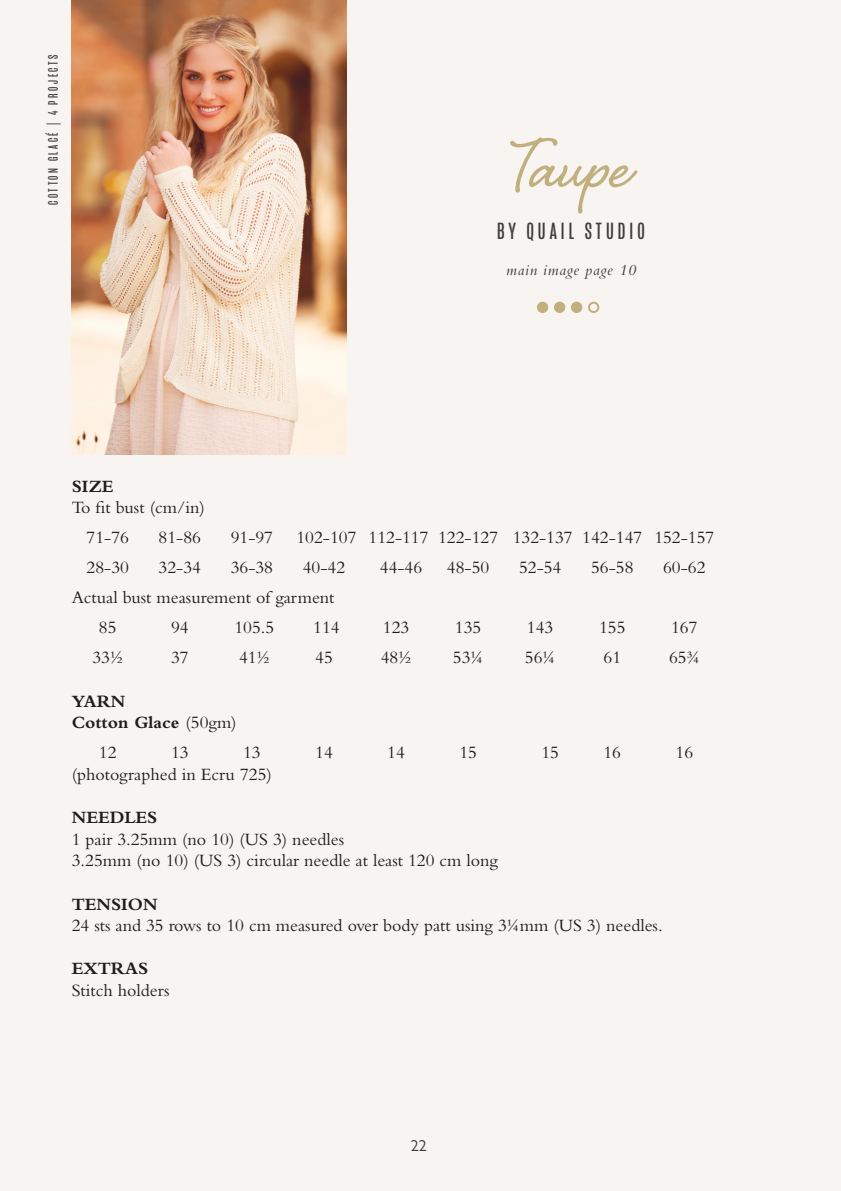
<style>
.page{position:relative;width:841px;height:1191px;background:#fff}
.page>*{position:absolute;margin:0;border:0;box-sizing:border-box;transform-origin:0 0}
.t1{font:90px "Shelby";color:#c1b07e}
.t2{font:24px "Mongoose";letter-spacing:.17em;color:#3d3d3c}
.Tabs_BW{font:18px "Bembo Std";color:#1d1d1b}
.t3{font:700 18px "Bembo Std";color:#1d1d1b}
.t4{font:italic 16px "Bembo Std";letter-spacing:.05em;color:#3d3d3c}
.t5{font:16px "Gill Sans MT Std";color:#3d3d3c}
.t6{font:14px "Mongoose";letter-spacing:.18em;color:#3d3d3c}
.s1{font-weight:400}
</style>
<div class="page">
<div style="left:0;top:0;width:840px;height:1191px;background:#f7f4f1"></div>
<img style="left:72px;top:0;width:274px;height:454px">
<div style="left:537px;top:303px;width:10px;height:9px;background:#c1b07e;border-radius:50%"></div>
<div style="left:536px;top:302px;width:12px;height:11px;border:2px solid #c1b07e;border-radius:50%"></div>
<div style="left:554px;top:303px;width:10px;height:9px;background:#c1b07e;border-radius:50%"></div>
<div style="left:553px;top:302px;width:12px;height:11px;border:2px solid #c1b07e;border-radius:50%"></div>
<div style="left:571px;top:303px;width:10px;height:9px;background:#c1b07e;border-radius:50%"></div>
<div style="left:570px;top:302px;width:12px;height:11px;border:2px solid #c1b07e;border-radius:50%"></div>
<div style="left:587px;top:302px;width:12px;height:11px;border:2px solid #c1b07e;border-radius:50%"></div>
<p class="t6" style="left:45px;top:205px;width:152px;rotate:-90deg">COTTON GLACÉ | 4 PROJECTS</p>
<p class="t1" style="left:511px;top:103px;width:120px">Taupe</p>
<p class="t2" style="left:497px;top:217px;width:149px">BY QUAIL STUDIO</p>
<p class="t4" style="left:506px;top:260px;width:131px">main image page 10</p>
<p class="t3" style="left:72px;top:476px;width:43px">SIZE</p>
<p class="Tabs_BW" style="left:72px;top:497px;width:134px">To fit bust (cm/in)</p>
<p class="Tabs_BW" style="left:86px;top:527px;width:44px">71-76</p>
<p class="Tabs_BW" style="left:158px;top:527px;width:44px">81-86</p>
<p class="Tabs_BW" style="left:230px;top:527px;width:44px">91-97</p>
<p class="Tabs_BW" style="left:296px;top:527px;width:419px">102-107 112-117 122-127 132-137 142-147 152-157</p>
<p class="Tabs_BW" style="left:86px;top:557px;width:44px">28-30</p>
<p class="Tabs_BW" style="left:158px;top:557px;width:44px">32-34</p>
<p class="Tabs_BW" style="left:230px;top:557px;width:44px">36-38</p>
<p class="Tabs_BW" style="left:302px;top:557px;width:44px">40-42</p>
<p class="Tabs_BW" style="left:379px;top:557px;width:44px">44-46</p>
<p class="Tabs_BW" style="left:446px;top:557px;width:44px">48-50</p>
<p class="Tabs_BW" style="left:518px;top:557px;width:44px">52-54</p>
<p class="Tabs_BW" style="left:590px;top:557px;width:44px">56-58</p>
<p class="Tabs_BW" style="left:662px;top:557px;width:44px">60-62</p>
<p class="Tabs_BW" style="left:72px;top:587px;width:264px">Actual bust measurement of garment</p>
<p class="Tabs_BW" style="left:99px;top:617px;width:19px">85</p>
<p class="Tabs_BW" style="left:171px;top:617px;width:19px">94</p>
<p class="Tabs_BW" style="left:234px;top:617px;width:41px">105.5</p>
<p class="Tabs_BW" style="left:313px;top:617px;width:28px">114</p>
<p class="Tabs_BW" style="left:382px;top:617px;width:28px">123</p>
<p class="Tabs_BW" style="left:454px;top:617px;width:28px">135</p>
<p class="Tabs_BW" style="left:526px;top:617px;width:28px">143</p>
<p class="Tabs_BW" style="left:598px;top:617px;width:28px">155</p>
<p class="Tabs_BW" style="left:670px;top:617px;width:28px">167</p>
<p class="Tabs_BW" style="left:92px;top:647px;width:32px">33½</p>
<p class="Tabs_BW" style="left:171px;top:647px;width:19px">37</p>
<p class="Tabs_BW" style="left:239px;top:647px;width:32px">41½</p>
<p class="Tabs_BW" style="left:315px;top:647px;width:19px">45</p>
<p class="Tabs_BW" style="left:380px;top:647px;width:32px">48½</p>
<p class="Tabs_BW" style="left:452px;top:647px;width:32px">53¼</p>
<p class="Tabs_BW" style="left:524px;top:647px;width:32px">56¼</p>
<p class="Tabs_BW" style="left:603px;top:647px;width:19px">61</p>
<p class="Tabs_BW" style="left:668px;top:647px;width:32px">65¾</p>
<p class="t3" style="left:72px;top:691px;width:55px">YARN</p>
<p class="t3" style="left:72px;top:713px;width:166px">Cotton Glace <span class="s1">(50gm)</span></p>
<p class="Tabs_BW" style="left:99px;top:742px;width:19px">12</p>
<p class="Tabs_BW" style="left:171px;top:742px;width:19px">13</p>
<p class="Tabs_BW" style="left:243px;top:742px;width:19px">13</p>
<p class="Tabs_BW" style="left:315px;top:742px;width:19px">14</p>
<p class="Tabs_BW" style="left:387px;top:742px;width:19px">14</p>
<p class="Tabs_BW" style="left:459px;top:742px;width:19px">15</p>
<p class="Tabs_BW" style="left:541px;top:742px;width:19px">15</p>
<p class="Tabs_BW" style="left:603px;top:742px;width:19px">16</p>
<p class="Tabs_BW" style="left:675px;top:742px;width:19px">16</p>
<p class="Tabs_BW" style="left:72px;top:764px;width:201px">(photographed in Ecru 725)</p>
<p class="t3" style="left:72px;top:807px;width:87px">NEEDLES</p>
<p class="Tabs_BW" style="left:72px;top:829px;width:274px">1 pair 3.25mm (no 10) (US 3) needles</p>
<p class="Tabs_BW" style="left:72px;top:850px;width:427px">3.25mm (no 10) (US 3) circular needle at least 120 cm long</p>
<p class="t3" style="left:72px;top:894px;width:87px">TENSION</p>
<p class="Tabs_BW" style="left:72px;top:915px;width:592px">24 sts and 35 rows to 10 cm measured over body patt using 3¼mm (US 3) needles.</p>
<p class="t3" style="left:72px;top:959px;width:78px">EXTRAS</p>
<p class="Tabs_BW" style="left:72px;top:980px;width:99px">Stitch holders</p>
<p class="t5" style="left:410px;top:1137px;width:17px">22</p>
</div>
